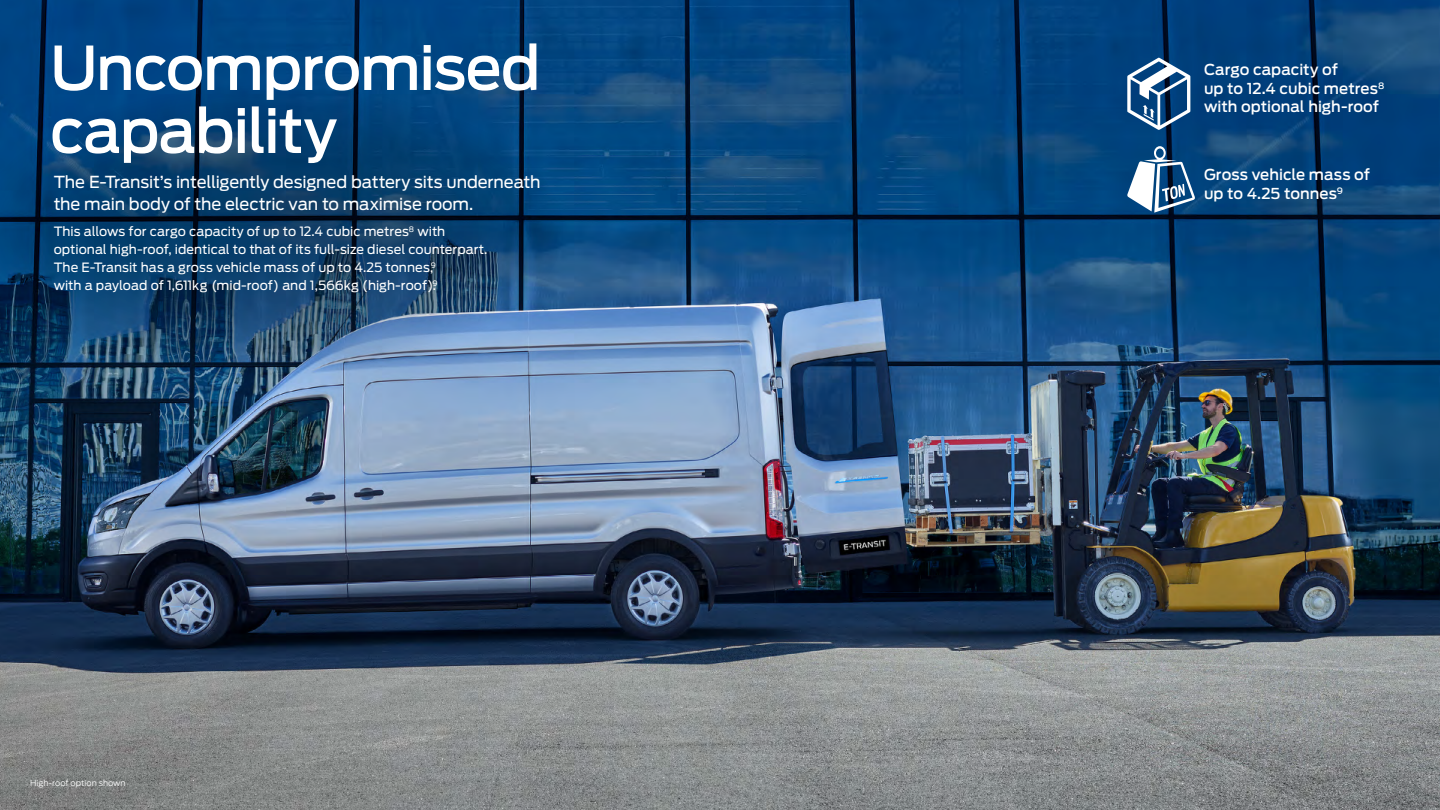
<style>
.page{position:relative;width:1440px;height:810px;background:#fff}
.page>*{position:absolute;margin:0;border:0;box-sizing:border-box;transform-origin:0 0}
.t1{font:500 60px/63px "Ford Antenna";letter-spacing:-.025em;color:#fff}
.t2{font:16.5px/21.8px "Ford Antenna";letter-spacing:-.01em;color:#fff}
.t3{font:500 15px/18.8px "Ford Antenna";color:#fff}
.t4{font:12.75px/18px "Ford Antenna";color:#fff}
.t5{font:300 8.25px "Ford Antenna";color:#fff}
</style>
<div class="page">
<img style="left:0;top:0;width:1440px;height:810px">
<svg style="left:0;top:85px;width:564px;height:290px"></svg>
<svg style="left:1127px;top:58px;width:63px;height:72px"></svg>
<svg style="left:1127px;top:146px;width:69px;height:67px"></svg>
<h1 class="t1" style="left:50px;top:30px;width:492px">Uncompromised capability</h1>
<p class="t2" style="left:54px;top:169px;width:488px">The E-Transit’s intelligently designed battery sits underneath the main body of the electric van to maximise room.</p>
<p class="t4" style="left:54px;top:221px;width:435px">This allows for cargo capacity of up to 12.4 cubic metres<sup>8</sup> with optional high-roof, identical to that of its full-size diesel counterpart.<br>The E-Transit has a gross vehicle mass of up to 4.25 tonnes,<sup>9<br></sup>with a payload of 1,611kg (mid-roof) and 1,566kg (high-roof).<sup>9</sup></p>
<p class="t5" style="left:30px;top:776px;width:97px">High-roof option shown</p>
<p class="t3" style="left:1204px;top:58px;width:182px">Cargo capacity of<br>up to 12.4 cubic metres<sup>8 </sup>with optional high-roof</p>
<p class="t3" style="left:1204px;top:163px;width:168px">Gross vehicle mass of up to 4.25 tonnes<sup>9</sup></p>
</div>
